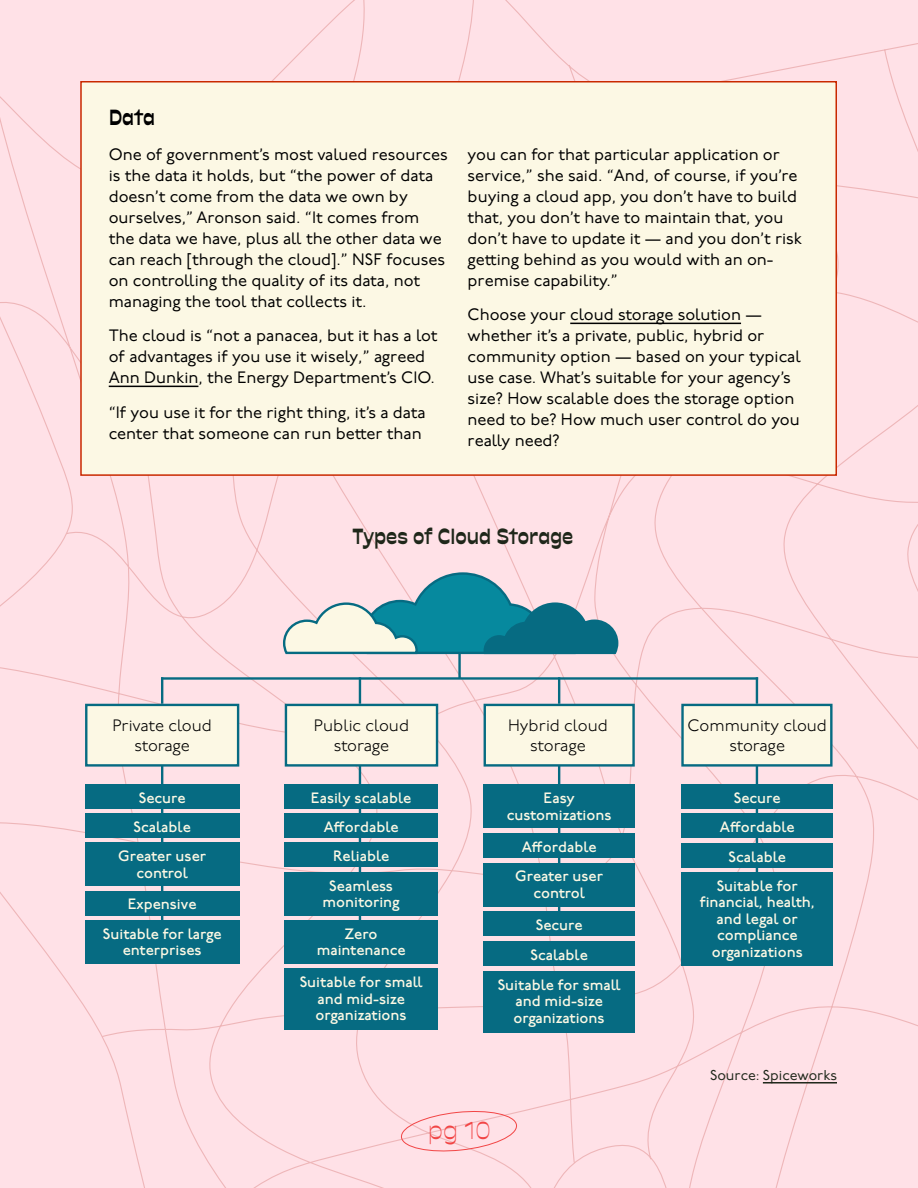
<style>
.page{position:relative;width:918px;height:1188px;background:#ffe1e7}
.page>*{position:absolute;margin:0;border:0;box-sizing:border-box;transform-origin:0 0}
.t1{font:23.4px "Antipol VF Roman";color:#f24545}
.t2{font:21px "Antipol VF Roman";color:#1f271a}
.t3{font:21px "Antipol VF Roman";color:#000}
.t4{font:16.5px/21px "P22 Underground";color:#000}
.t5{font:300 16.5px/19.5px "P22 Underground";color:#000;text-align:center}
.t6{font:500 15px/16.5px "P22 Underground";color:#fcf8e4;text-align:center}
.t7{font:14.25px "P22 Underground";color:#1f271a}
</style>
<div class="page">
<svg style="left:400px;top:1109px;width:118px;height:44px;background:#fdd7dc"></svg>
<hr style="left:458px;top:603px;width:3px;height:75px;background:#066b82">
<hr style="left:161px;top:677px;width:2px;height:27px;background:#066b82">
<hr style="left:161px;top:758px;width:2px;height:178px;background:#066b82">
<hr style="left:359px;top:758px;width:2px;height:178px;background:#066b82">
<hr style="left:558px;top:758px;width:2px;height:178px;background:#066b82">
<hr style="left:756px;top:758px;width:2px;height:178px;background:#066b82">
<hr style="left:756px;top:677px;width:2px;height:27px;background:#066b82">
<hr style="left:359px;top:677px;width:2px;height:27px;background:#066b82">
<hr style="left:558px;top:677px;width:2px;height:27px;background:#066b82">
<hr style="left:161px;top:677px;width:597px;height:3px;background:#066b82">
<div style="left:85px;top:704px;width:154px;height:63px;background:#fcf8e4;border:2px solid #066b82"></div>
<div style="left:85px;top:785px;width:154px;height:24px;background:#066b82"></div>
<div style="left:85px;top:891px;width:154px;height:24px;background:#066b82"></div>
<div style="left:285px;top:785px;width:153px;height:24px;background:#066b82"></div>
<div style="left:681px;top:785px;width:152px;height:24px;background:#066b82"></div>
<div style="left:285px;top:814px;width:153px;height:24px;background:#066b82"></div>
<div style="left:681px;top:814px;width:152px;height:24px;background:#066b82"></div>
<div style="left:681px;top:843px;width:152px;height:24px;background:#066b82"></div>
<div style="left:484px;top:833px;width:151px;height:25px;background:#066b82"></div>
<div style="left:484px;top:912px;width:151px;height:24px;background:#066b82"></div>
<div style="left:484px;top:941px;width:151px;height:25px;background:#066b82"></div>
<div style="left:285px;top:843px;width:153px;height:24px;background:#066b82"></div>
<div style="left:85px;top:814px;width:154px;height:24px;background:#066b82"></div>
<div style="left:85px;top:843px;width:154px;height:43px;background:#066b82"></div>
<div style="left:285px;top:872px;width:153px;height:43px;background:#066b82"></div>
<div style="left:484px;top:785px;width:151px;height:43px;background:#066b82"></div>
<div style="left:484px;top:863px;width:151px;height:43px;background:#066b82"></div>
<div style="left:285px;top:920px;width:153px;height:44px;background:#066b82"></div>
<div style="left:285px;top:969px;width:153px;height:61px;background:#066b82"></div>
<div style="left:484px;top:971px;width:151px;height:62px;background:#066b82"></div>
<div style="left:681px;top:872px;width:152px;height:94px;background:#066b82"></div>
<div style="left:85px;top:920px;width:154px;height:44px;background:#066b82"></div>
<div style="left:285px;top:704px;width:153px;height:63px;background:#fcf8e4;border:2px solid #066b82"></div>
<div style="left:484px;top:704px;width:151px;height:63px;background:#fcf8e4;border:2px solid #066b82"></div>
<div style="left:681px;top:704px;width:152px;height:63px;background:#fcf8e4;border:2px solid #066b82"></div>
<hr style="left:763px;top:1082px;width:74px;height:2px;background:#1f271a">
<svg style="left:282px;top:571px;width:338px;height:84px;background:#88b3bd"></svg>
<div style="left:81px;top:82px;width:755px;height:393px;background:#fcf8e4"></div>
<hr style="left:109px;top:386px;width:89px;height:1px;background:#000">
<hr style="left:570px;top:323px;width:171px;height:1px;background:#000">
<div style="left:80px;top:81px;width:757px;height:395px;border:2px solid #c92900"></div>
<p class="t3" style="left:109px;top:105px;width:48px">Data</p>
<p class="t4" style="left:109px;top:144px;width:341px">One of government’s most valued resources is the data it holds, but “the power of data doesn’t come from the data we own by ourselves,” Aronson said. “It comes from the data we have, plus all the other data we can reach [through the cloud].” NSF focuses on controlling the quality of its data, not managing the tool that collects it.</p>
<p class="t4" style="left:109px;top:326px;width:330px">The cloud is “not a panacea, but it has a lot of advantages if you use it wisely,” agreed<br>Ann Dunkin, the Energy Department’s CIO.</p>
<p class="t4" style="left:109px;top:402px;width:319px">“If you use it for the right thing, it’s a data center that someone can run better than</p>
<p class="t4" style="left:468px;top:144px;width:336px">you can for that particular application or service,” she said. “And, of course, if you’re buying a cloud app, you don’t have to build that, you don’t have to maintain that, you don’t have to update it — and you don’t risk getting behind as you would with an on&shy;premise capability.”</p>
<p class="t4" style="left:468px;top:305px;width:335px">Choose your cloud storage solution — whether it’s a private, public, hybrid or community option — based on your typical use case. What’s suitable for your agency’s size? How scalable does the storage option need to be? How much user control do you really need?</p>
<p class="t5" style="left:112px;top:717px;width:101px">Private cloud storage</p>
<p class="t6" style="left:139px;top:790px;width:48px">Secure</p>
<p class="t6" style="left:118px;top:813px;width:89px;line-height:29.1px">Scalable<br>Greater user</p>
<p class="t6" style="left:136px;top:865px;width:53px">control</p>
<p class="t6" style="left:128px;top:897px;width:70px">Expensive</p>
<p class="t6" style="left:103px;top:926px;width:120px">Suitable for large enterprises</p>
<p class="t2" style="left:352px;top:524px;width:222px">Types of Cloud Storage</p>
<p class="t5" style="left:314px;top:717px;width:97px">Public cloud storage</p>
<p class="t5" style="left:508px;top:717px;width:101px">Hybrid cloud storage</p>
<p class="t5" style="left:687px;top:717px;width:141px">Community cloud storage</p>
<p class="t6" style="left:311px;top:790px;width:102px">Easily scalable</p>
<p class="t6" style="left:734px;top:790px;width:48px">Secure</p>
<p class="t6" style="left:324px;top:819px;width:76px">Affordable</p>
<p class="t6" style="left:720px;top:813px;width:76px;line-height:29.4px">Affordable<br>Scalable</p>
<p class="t6" style="left:507px;top:790px;width:106px">Easy customizations</p>
<p class="t6" style="left:522px;top:839px;width:76px">Affordable</p>
<p class="t6" style="left:333px;top:848px;width:58px">Reliable</p>
<p class="t6" style="left:323px;top:878px;width:79px">Seamless monitoring</p>
<p class="t6" style="left:515px;top:869px;width:89px">Greater user control</p>
<p class="t6" style="left:531px;top:911px;width:59px;line-height:29.8px">Secure<br>Scalable</p>
<p class="t6" style="left:317px;top:926px;width:90px">Zero maintenance</p>
<p class="t6" style="left:300px;top:974px;width:124px">Suitable for small and mid-size organizations</p>
<p class="t6" style="left:498px;top:977px;width:124px">Suitable for small and mid-size organizations</p>
<h1 class="t1" style="left:428px;top:1116px;width:65px">pg 10</h1>
<p class="t6" style="left:700px;top:878px;width:117px">Suitable for financial, health, and legal or compliance organizations</p>
<p class="t7" style="left:710px;top:1067px;width:128px">Source: Spiceworks</p>
</div>
